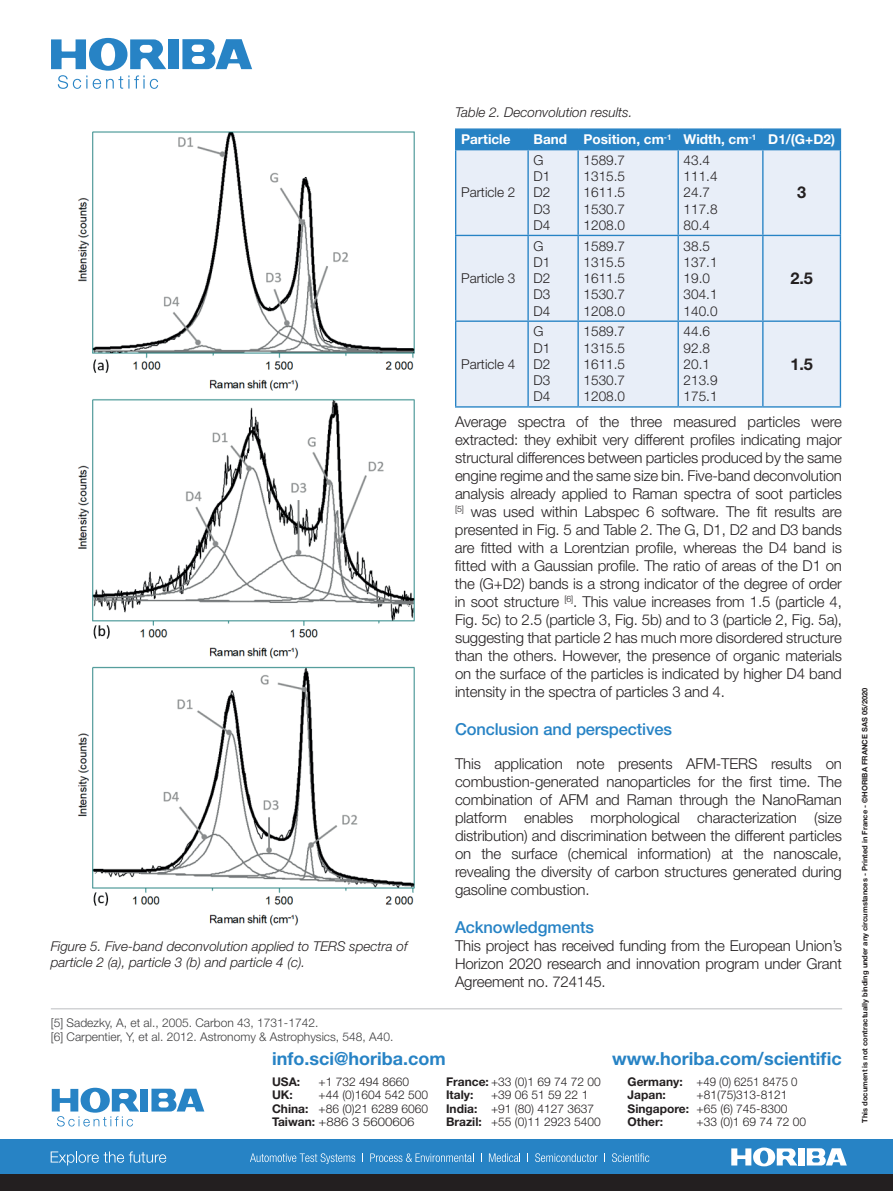
<style>
.page{position:relative;width:893px;height:1191px;background:#fff}
.page>*{position:absolute;margin:0;border:0;box-sizing:border-box;transform-origin:0 0}
.t1{font:700 18px "Helvetica Neue LT Std";color:#2783c5}
.t2{font:500 16.5px "Helvetica Neue LT Std";letter-spacing:-.01em;color:#2783c5}
.t3{font:700 16.35px "Helvetica Neue LT Std";color:#231f20}
.t4{font:300 15px/18px "Helvetica Neue LT Std";letter-spacing:-.01em;color:#231f20;text-align:justify}
.t5{font:300 13.65px/16.4px "Helvetica Neue LT Std";color:#231f20}
.t6{font:700 13.65px "Helvetica Neue LT Std";color:#fff}
.t7{font:italic 300 13.5px/16.5px "Helvetica Neue LT Std";color:#231f20}
.t8{font:300 12px "Helvetica Neue LT Std";color:#231f20}
.t9{font:300 12px/14.4px "Helvetica Neue LT Std";color:#3e3e3f}
.t10{font:700 12px "Helvetica Neue LT Std";color:#231f20}
.t11{font:300 12px "Helvetica Neue LT Std";color:#231f20;scale:.95 1}
.t12{font:300 12px "Helvetica Neue LT Std";color:#231f20;scale:1.1 1}
.t13{font:700 7.5px "Helvetica Neue LT Std";color:#231f20}
.s1{font-weight:700}
</style>
<div class="page">
<div style="left:168px;top:39px;width:10px;height:30px;background:#2783c5"></div>
<svg style="left:182px;top:39px;width:70px;height:30px"></svg>
<svg style="left:51px;top:38px;width:115px;height:51px"></svg>
<div style="left:0;top:1174px;width:893px;height:17px;background:#231f20"></div>
<div style="left:0;top:1140px;width:893px;height:34px;background:#2783c5"></div>
<div style="left:798px;top:1148px;width:6px;height:17px;background:#fff"></div>
<svg style="left:731px;top:1147px;width:66px;height:19px"></svg>
<svg style="left:807px;top:1148px;width:40px;height:17px"></svg>
<svg style="left:51px;top:1151px;width:115px;height:14px"></svg>
<svg style="left:250px;top:1153px;width:105px;height:11px"></svg>
<svg style="left:370px;top:1153px;width:104px;height:9px"></svg>
<svg style="left:489px;top:1153px;width:31px;height:9px"></svg>
<svg style="left:535px;top:1153px;width:63px;height:9px"></svg>
<svg style="left:612px;top:1153px;width:37px;height:9px"></svg>
<div style="left:140px;top:1088px;width:8px;height:23px;background:#2783c5"></div>
<svg style="left:151px;top:1088px;width:53px;height:23px"></svg>
<svg style="left:52px;top:1087px;width:87px;height:39px"></svg>
<img style="left:78px;top:131px;width:337px;height:795px">
<div style="left:456px;top:150px;width:384px;height:256px;background:#e8eef8"></div>
<hr style="left:455px;top:128px;width:73px;height:2px;background:#2783c5">
<hr style="left:528px;top:128px;width:50px;height:2px;background:#2783c5">
<hr style="left:578px;top:128px;width:100px;height:2px;background:#2783c5">
<hr style="left:678px;top:128px;width:85px;height:2px;background:#2783c5">
<hr style="left:763px;top:128px;width:78px;height:2px;background:#2783c5">
<div style="left:455px;top:129px;width:386px;height:20px;background:#2783c5"></div>
<hr style="left:455px;top:149px;width:73px;height:1px;background:#2783c5">
<hr style="left:455px;top:150px;width:1px;height:85px;background:#2783c5">
<hr style="left:528px;top:149px;width:50px;height:1px;background:#2783c5">
<hr style="left:527px;top:150px;width:2px;height:85px;background:#2783c5">
<hr style="left:578px;top:149px;width:100px;height:1px;background:#2783c5">
<hr style="left:577px;top:150px;width:2px;height:85px;background:#2783c5">
<hr style="left:678px;top:149px;width:85px;height:1px;background:#2783c5">
<hr style="left:677px;top:150px;width:2px;height:85px;background:#2783c5">
<hr style="left:763px;top:149px;width:78px;height:1px;background:#2783c5">
<hr style="left:762px;top:150px;width:1px;height:85px;background:#2783c5">
<hr style="left:840px;top:150px;width:1px;height:85px;background:#2783c5">
<hr style="left:455px;top:235px;width:73px;height:1px;background:#2783c5">
<hr style="left:455px;top:236px;width:1px;height:84px;background:#2783c5">
<hr style="left:528px;top:235px;width:50px;height:1px;background:#2783c5">
<hr style="left:527px;top:236px;width:2px;height:84px;background:#2783c5">
<hr style="left:578px;top:235px;width:100px;height:1px;background:#2783c5">
<hr style="left:577px;top:236px;width:2px;height:84px;background:#2783c5">
<hr style="left:678px;top:235px;width:85px;height:1px;background:#2783c5">
<hr style="left:677px;top:236px;width:2px;height:84px;background:#2783c5">
<hr style="left:763px;top:235px;width:78px;height:1px;background:#2783c5">
<hr style="left:762px;top:236px;width:1px;height:84px;background:#2783c5">
<hr style="left:840px;top:236px;width:1px;height:84px;background:#2783c5">
<hr style="left:455px;top:320px;width:73px;height:2px;background:#2783c5">
<hr style="left:455px;top:322px;width:1px;height:84px;background:#2783c5">
<hr style="left:528px;top:320px;width:50px;height:2px;background:#2783c5">
<hr style="left:527px;top:322px;width:2px;height:84px;background:#2783c5">
<hr style="left:578px;top:320px;width:100px;height:2px;background:#2783c5">
<hr style="left:577px;top:322px;width:2px;height:84px;background:#2783c5">
<hr style="left:678px;top:320px;width:85px;height:2px;background:#2783c5">
<hr style="left:677px;top:322px;width:2px;height:84px;background:#2783c5">
<hr style="left:763px;top:320px;width:78px;height:2px;background:#2783c5">
<hr style="left:762px;top:322px;width:1px;height:84px;background:#2783c5">
<hr style="left:840px;top:322px;width:1px;height:84px;background:#2783c5">
<hr style="left:455px;top:406px;width:73px;height:1px;background:#2783c5">
<hr style="left:528px;top:406px;width:50px;height:1px;background:#2783c5">
<hr style="left:578px;top:406px;width:100px;height:1px;background:#2783c5">
<hr style="left:678px;top:406px;width:85px;height:1px;background:#2783c5">
<hr style="left:763px;top:406px;width:78px;height:1px;background:#2783c5">
<hr style="left:51px;top:1008px;width:791px;height:1px;background:#bcbdc0">
<p class="t7" style="left:455px;top:104px;width:179px">Table 2. Deconvolution results.</p>
<p class="t6" style="left:461px;top:131px;width:51px">Particle</p>
<p class="t6" style="left:534px;top:131px;width:303px">Band Position, cm<sup>-1</sup> Width, cm<sup>-1</sup> D1/(G+D2)</p>
<p class="t7" style="left:51px;top:937px;width:358px">Figure 5. Five-band deconvolution applied to TERS spectra of particle 2 (a), particle 3 (b) and particle 4 (c).</p>
<p class="t9" style="left:51px;top:1015px;width:344px">[5] Sadezky, A, et al., 2005. Carbon 43, 1731-1742.<br>[6] Carpentier, Y, et al. 2012. Astronomy &amp; Astrophysics, 548, A40.</p>
<p class="t5" style="left:461px;top:184px;width:56px">Particle 2</p>
<p class="t5" style="left:534px;top:151px;width:18px">G<br>D1<br>D2<br>D3<br>D4</p>
<p class="t5" style="left:584px;top:151px;width:43px;text-align:justify">1589.7<br>1315.5<br>1611.5<br>1530.7<br>1208.0</p>
<p class="t5" style="left:684px;top:151px;width:35px">43.4<br>111.4<br>24.7<br>117.8<br>80.4</p>
<p class="t3" style="left:797px;top:182px;width:11px">3</p>
<p class="t5" style="left:461px;top:270px;width:56px">Particle 3</p>
<p class="t5" style="left:534px;top:237px;width:18px">G<br>D1<br>D2<br>D3<br>D4</p>
<p class="t5" style="left:584px;top:237px;width:43px;text-align:justify">1589.7<br>1315.5<br>1611.5<br>1530.7<br>1208.0</p>
<p class="t5" style="left:684px;top:237px;width:35px">38.5<br>137.1<br>19.0<br>304.1<br>140.0</p>
<p class="t3" style="left:790px;top:268px;width:24px">2.5</p>
<p class="t5" style="left:461px;top:355px;width:56px">Particle 4</p>
<p class="t5" style="left:534px;top:323px;width:18px">G<br>D1<br>D2<br>D3<br>D4</p>
<p class="t5" style="left:584px;top:323px;width:43px;text-align:justify">1589.7<br>1315.5<br>1611.5<br>1530.7<br>1208.0</p>
<p class="t5" style="left:684px;top:323px;width:35px">44.6<br>92.8<br>20.1<br>213.9<br>175.1</p>
<p class="t3" style="left:790px;top:354px;width:24px">1.5</p>
<p class="t4" style="left:455px;top:412px;width:389px">Average spectra of the three measured particles were extracted: they exhibit very different profiles indicating major structural differences between particles produced by the same engine regime and the same size bin. Five-band deconvolution analysis already applied to Raman spectra of soot particles <sup>[5]</sup> was used within Labspec 6 software. The fit results are presented in Fig. 5 and Table 2. The G, D1, D2 and D3 bands are fitted with a Lorentzian profile, whereas the D4 band is fitted with a Gaussian profile. The ratio of areas of the D1 on the (G+D2) bands is a strong indicator of the degree of order in soot structure <sup>[6]</sup>. This value increases from 1.5 (particle 4, Fig. 5c) to 2.5 (particle 3, Fig. 5b) and to 3 (particle 2, Fig. 5a), suggesting that particle 2 has much more disordered structure than the others. However, the presence of organic materials on the surface of the particles is indicated by higher D4 band intensity in the spectra of particles 3 and 4.</p>
<p class="t2" style="left:455px;top:719px;width:219px">Conclusion and perspectives</p>
<p class="t4" style="left:455px;top:754px;width:388px">This application note presents AFM-TERS results on combustion-generated nanoparticles for the first time. The combination of AFM and Raman through the NanoRaman platform enables morphological characterization (size distribution) and discrimination between the different particles on the surface (chemical information) at the nanoscale, revealing the diversity of carbon structures generated during gasoline combustion.</p>
<p class="t2" style="left:455px;top:917px;width:140px">Acknowledgments</p>
<p class="t4" style="left:455px;top:936px;width:388px">This project has received funding from the European Union’s Horizon 2020 research and innovation program under Grant Agreement no. 724145.</p>
<p class="t1" style="left:272px;top:1047px;width:175px">info.sci@horiba.com</p>
<p class="t1" style="left:612px;top:1047px;width:231px">www.horiba.com/scientific</p>
<p class="t10" style="left:272px;top:1074px;width:30px">USA:</p>
<p class="t8" style="left:319px;top:1074px;width:92px">+1 732 494 8660</p>
<p class="t8" style="left:446px;top:1074px;width:156px"><span class="s1">France:</span> +33 (0)1 69 74 72 00</p>
<p class="t11" style="left:628px;top:1074px;width:181px"><span class="s1">Germany:</span> +49 (0) 6251 8475 0</p>
<p class="t10" style="left:272px;top:1087px;width:22px">UK:</p>
<p class="t8" style="left:319px;top:1087px;width:111px">+44 (0)1604 542 500</p>
<p class="t10" style="left:446px;top:1087px;width:29px">Italy:</p>
<p class="t8" style="left:491px;top:1087px;width:99px">+39 06 51 59 22 1</p>
<p class="t10" style="left:628px;top:1087px;width:40px">Japan:</p>
<p class="t8" style="left:697px;top:1087px;width:92px">+81(75)313-8121</p>
<p class="t8" style="left:272px;top:1101px;width:158px"><span class="s1">China:</span> +86 (0)21 6289 6060</p>
<p class="t8" style="left:446px;top:1101px;width:150px"><span class="s1">India:</span> +91 (80) 4127 3637</p>
<p class="t8" style="left:628px;top:1101px;width:161px"><span class="s1">Singapore:</span> +65 (6) 745-8300</p>
<p class="t12" style="left:272px;top:1114px;width:131px"><span class="s1">Taiwan:</span> +886 3 5600606</p>
<p class="t8" style="left:446px;top:1114px;width:156px"><span class="s1">Brazil:</span> +55 (0)11 2923 5400</p>
<p class="t10" style="left:628px;top:1114px;width:37px">Other:</p>
<p class="t8" style="left:697px;top:1114px;width:111px">+33 (0)1 69 74 72 00</p>
<p class="t13" style="left:860px;top:1123px;width:437px;rotate:-90deg">This document is not contractually binding under any circumstances - Printed in France - ©HORIBA FRANCE SAS 05/2020</p>
</div>
